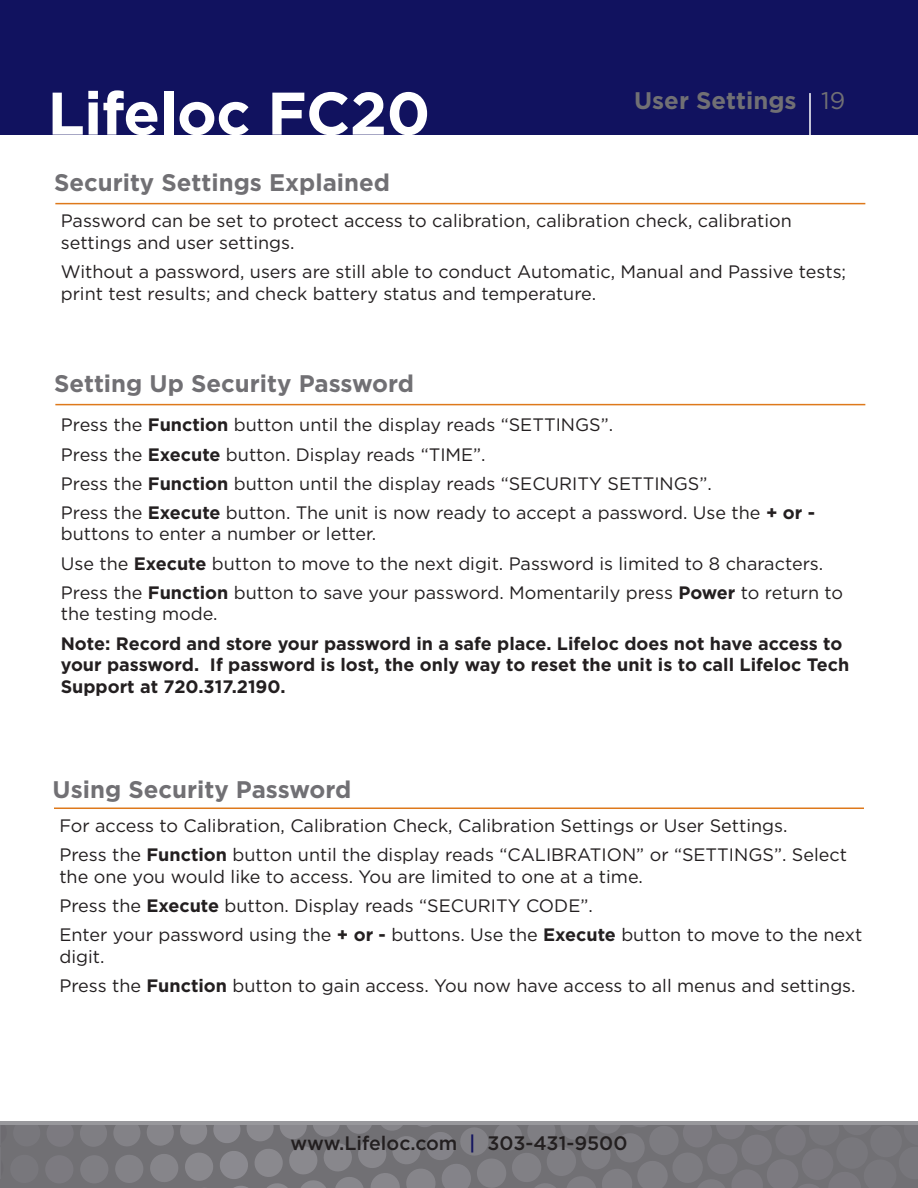
<style>
.page{position:relative;width:918px;height:1188px;background:#fff}
.page>*{position:absolute;margin:0;border:0;box-sizing:border-box;transform-origin:0 0}
.t1{font:700 60px "Gotham";letter-spacing:-.01em;color:#fff}
.t2{font:700 24px "Gotham";color:#717074}
.t3{font:24px "Gotham";color:#717074}
.t4{font:500 19.5px "Gotham";color:#231f20}
.t5{font:18px/29.1px "Gotham";color:#231f20}
.t6{font:700 18px/21.6px "Gotham";color:#231f20}
.s1{font-weight:700}
.s2{color:#11125f}
</style>
<div class="page">
<hr style="left:0;top:0;width:1px;height:134px;background:#11125f">
<div style="left:1px;top:0;width:917px;height:134px;background:#11125f"></div>
<hr style="left:0;top:1124px;width:1px;height:64px;background:#717074">
<div style="left:1px;top:1124px;width:917px;height:64px;background:#78777c"></div>
<svg style="left:113px;top:1125px;width:706px;height:63px"></svg>
<div style="left:80px;top:1155px;width:29px;height:29px;background:#7f7e83;border-radius:50%"></div>
<svg style="left:0;top:1121px;width:73px;height:62px"></svg>
<hr style="left:1px;top:1121px;width:917px;height:4px;background:#98989c">
<hr style="left:809px;top:93px;width:2px;height:64px;background:#fff">
<hr style="left:55px;top:203px;width:810px;height:1px;background:#de791b">
<hr style="left:55px;top:404px;width:810px;height:1px;background:#de791b">
<hr style="left:54px;top:808px;width:810px;height:1px;background:#de791b">
<h1 class="t1" style="left:48px;top:74px;width:384px">Lifeloc FC20</h1>
<h2 class="t2" style="left:634px;top:85px;width:164px">User Settings</h2>
<h2 class="t3" style="left:821px;top:85px;width:26px">19</h2>
<h2 class="t2" style="left:54px;top:166px;width:338px">Security Settings Explained</h2>
<p class="t5" style="left:61px;top:210px;width:733px;line-height:21.6px">Password can be set to protect access to calibration, calibration check, calibration settings and user settings.</p>
<p class="t5" style="left:61px;top:261px;width:787px;line-height:21.6px">Without a password, users are still able to conduct Automatic, Manual and Passive tests; print test results; and check battery status and temperature.</p>
<h2 class="t2" style="left:54px;top:367px;width:362px">Setting Up Security Password</h2>
<p class="t5" style="left:61px;top:410px;width:472px">Press the <span class="s1">Function</span> button until the display reads “Settings</p>
<p class="t5" style="left:601px;top:410px;width:14px">”.</p>
<p class="t5" style="left:61px;top:439px;width:391px">Press the <span class="s1">Execute</span> button. Display reads “Time</p>
<p class="t5" style="left:61px;top:439px;width:472px;text-indent:413px">”.<br>Press the <span class="s1">Function</span> button until the display reads “Security</p>
<p class="t5" style="left:608px;top:468px;width:24px">Settings</p>
<p class="t5" style="left:61px;top:468px;width:756px;text-indent:639px">”.<br>Press the <span class="s1">Execute</span> button. The unit is now ready to accept a password. Use the <span class="s1">+ or -</span></p>
<p class="t5" style="left:61px;top:519px;width:784px">buttons to enter a number or letter.<br>Use the <span class="s1">Execute</span> button to move to the next digit. Password is limited to 8 characters.<br>Press the <span class="s1">Function</span> button to save your password. Momentarily press <span class="s1">Power</span> to return to</p>
<p class="t5" style="left:61px;top:599px;width:158px">the testing mode.</p>
<p class="t6" style="left:61px;top:632px;width:790px">Note: Record and store your password in a safe place. Lifeloc does not have access to your password. If password is lost, the only way to reset the unit is to call Lifeloc Tech<br>Support at 720.317.2190.</p>
<h2 class="t2" style="left:53px;top:774px;width:300px">Using Security Password</h2>
<p class="t5" style="left:59px;top:811px;width:730px">For access to Calibration, Calibration Check, Calibration Settings or User Settings.<br>Press the <span class="s1">Function</span> button until the display reads “Calibration</p>
<p class="t5" style="left:636px;top:840px;width:70px">” or “Settings</p>
<p class="t5" style="left:774px;top:840px;width:74px">”. Select</p>
<p class="t5" style="left:59px;top:861px;width:585px">the one you would like to access. You are limited to one at a time.<br>Press the <span class="s1">Execute</span> button. Display reads “Security</p>
<p class="t5" style="left:526px;top:891px;width:27px">Code</p>
<p class="t5" style="left:59px;top:891px;width:804px;text-indent:521px">”.<br>Enter your password using the <span class="s1">+ or -</span> buttons. Use the <span class="s1">Execute</span> button to move to the next</p>
<p class="t5" style="left:59px;top:941px;width:798px">digit.<br>Press the <span class="s1">Function</span> button to gain access. You now have access to all menus and settings.</p>
<p class="t4" style="left:291px;top:1131px;width:338px">www.Lifeloc.com <span class="s2">|</span> 303-431-9500</p>
</div>
